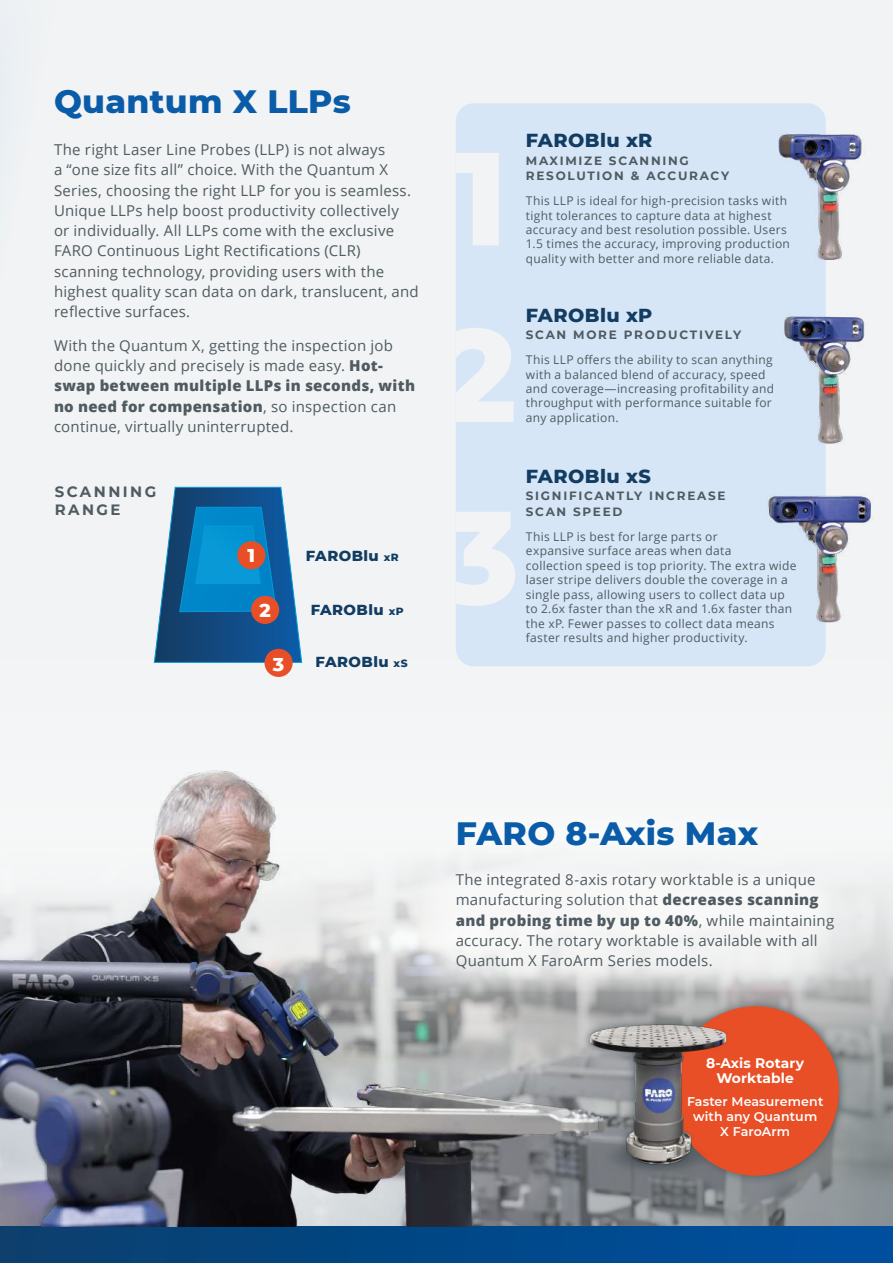
<style>
.page{position:relative;width:893px;height:1263px;background:#fff}
.page>*{position:absolute;margin:0;border:0;box-sizing:border-box;transform-origin:0 0}
.t1{font:800 132px/179.4px "Montserrat";color:#f1f3f4;text-align:justify}
.t2{font:800 33px "Montserrat";letter-spacing:.01em;color:#0a5ca8}
.t3{font:800 19.2px "Montserrat";letter-spacing:.02em;color:#123c62}
.t4{font:800 18.9px "Montserrat";color:#fff}
.t5{font:15px/20.2px "Open Sans";letter-spacing:.015em;color:#4f5b61}
.t6{font:700 15px/17.9px "Montserrat";letter-spacing:.165em;color:#4f5b61}
.t7{font:800 14.85px "Montserrat";letter-spacing:.03em;color:#123c62}
.t8{font:700 13.8px/15.1px "Montserrat";letter-spacing:.01em;color:#fff;text-align:center}
.t9{font:600 12.6px/15.1px "Montserrat";letter-spacing:.01em;color:#fff;text-align:center}
.t10{font:12px/14.4px "Open Sans";letter-spacing:.025em;color:#4f5b61}
.t11{font:700 12px/15px "Montserrat";letter-spacing:.145em;color:#4f5b61}
.s1{font-weight:800}
.s2{font-size:10.65px}
</style>
<div class="page">
<div style="left:0;top:0;width:893px;height:1151px;background:#f1f3f4"></div>
<div style="left:0;top:1227px;width:893px;height:36px;background:linear-gradient(to right,#093f6c,#0050a1)"></div>
<div style="left:456px;top:103px;width:370px;height:563px;background:#d7e6f7;border-radius:18px"></div>
<img style="left:778px;top:134px;width:84px;height:126px">
<img style="left:768px;top:495px;width:103px;height:128px">
<img style="left:784px;top:316px;width:81px;height:128px">
<svg style="left:153px;top:486px;width:150px;height:177px"></svg>
<div style="left:264px;top:649px;width:29px;height:28px;background:#e94f27;border-radius:50%"></div>
<div style="left:251px;top:596px;width:28px;height:28px;background:#e94f27;border-radius:50%"></div>
<div style="left:237px;top:541px;width:28px;height:28px;background:#e94f27;border-radius:50%"></div>
<img style="left:0;top:770px;width:893px;height:457px">
<svg style="left:421px;top:870px;width:411px;height:121px"></svg>
<svg style="left:439px;top:801px;width:412px;height:184px"></svg>
<h2 class="t2" style="left:54px;top:77px;width:298px">Quantum X LLPs</h2>
<p class="t5" style="left:54px;top:139px;width:366px">The right Laser Line Probes (LLP) is not always<br>a “one size fits all” choice. With the Quantum X Series, choosing the right LLP for you is seamless.<br>Unique LLPs help boost productivity collectively<br>or individually. All LLPs come with the exclusive FARO Continuous Light Rectifications (CLR) scanning technology, providing users with the highest quality scan data on dark, translucent, and reflective surfaces.</p>
<p class="t5" style="left:54px;top:335px;width:363px">With the Quantum X, getting the inspection job done quickly and precisely is made easy. <span class="s1">Hot&shy;swap between multiple LLPs in seconds, with no need for compensation</span>, so inspection can continue, virtually uninterrupted.</p>
<p class="t6" style="left:55px;top:482px;width:103px">SCANNING<br>RANGE</p>
<p class="t4" style="left:248px;top:541px;width:9px">1</p>
<p class="t7" style="left:306px;top:545px;width:94px">FAROBlu <span class="s2">xR</span></p>
<p class="t4" style="left:259px;top:596px;width:13px">2</p>
<p class="t4" style="left:273px;top:650px;width:13px">3</p>
<p class="t7" style="left:311px;top:599px;width:94px">FAROBlu <span class="s2">xP</span></p>
<p class="t7" style="left:316px;top:651px;width:93px">FAROBlu <span class="s2">xS</span></p>
<h1 class="t1" style="left:438px;top:101px;width:83px">1<br>2<br>3</h1>
<p class="t3" style="left:526px;top:126px;width:128px">FAROBlu xR</p>
<p class="t11" style="left:526px;top:152px;width:205px">MAXIMIZE SCANNING<br>RESOLUTION &amp; ACCURACY</p>
<p class="t10" style="left:526px;top:193px;width:266px">This LLP is ideal for high-precision tasks with tight tolerances to capture data at highest accuracy and best resolution possible. Users 1.5 times the accuracy, improving production quality with better and more reliable data.</p>
<p class="t3" style="left:526px;top:301px;width:128px">FAROBlu xP</p>
<p class="t11" style="left:526px;top:326px;width:217px">SCAN MORE PRODUCTIVELY</p>
<p class="t10" style="left:526px;top:352px;width:250px">This LLP offers the ability to scan anything with a balanced blend of accuracy, speed and coverage—increasing profitability and throughput with performance suitable for any application.</p>
<p class="t3" style="left:526px;top:462px;width:127px">FAROBlu xS</p>
<p class="t11" style="left:526px;top:487px;width:201px;line-height:15.6px">SIGNIFICANTLY INCREASE<br>SCAN SPEED</p>
<p class="t10" style="left:526px;top:529px;width:272px">This LLP is best for large parts or<br>expansive surface areas when data<br>collection speed is top priority. The extra wide laser stripe delivers double the coverage in a single pass, allowing users to collect data up to 2.6x faster than the xR and 1.6x faster than the xP. Fewer passes to collect data means faster results and higher productivity.</p>
<h2 class="t2" style="left:456px;top:809px;width:304px">FARO 8-Axis Max</h2>
<p class="t5" style="left:456px;top:869px;width:380px">The integrated 8-axis rotary worktable is a unique manufacturing solution that <span class="s1">decreases scanning and probing time by up to 40%</span>, while maintaining accuracy. The rotary worktable is available with all Quantum X FaroArm Series models.</p>
<p class="t8" style="left:706px;top:1055px;width:99px">8-Axis Rotary<br>Worktable</p>
<p class="t9" style="left:687px;top:1093px;width:138px">Faster Measurement with any Quantum<br>X FaroArm</p>
</div>
